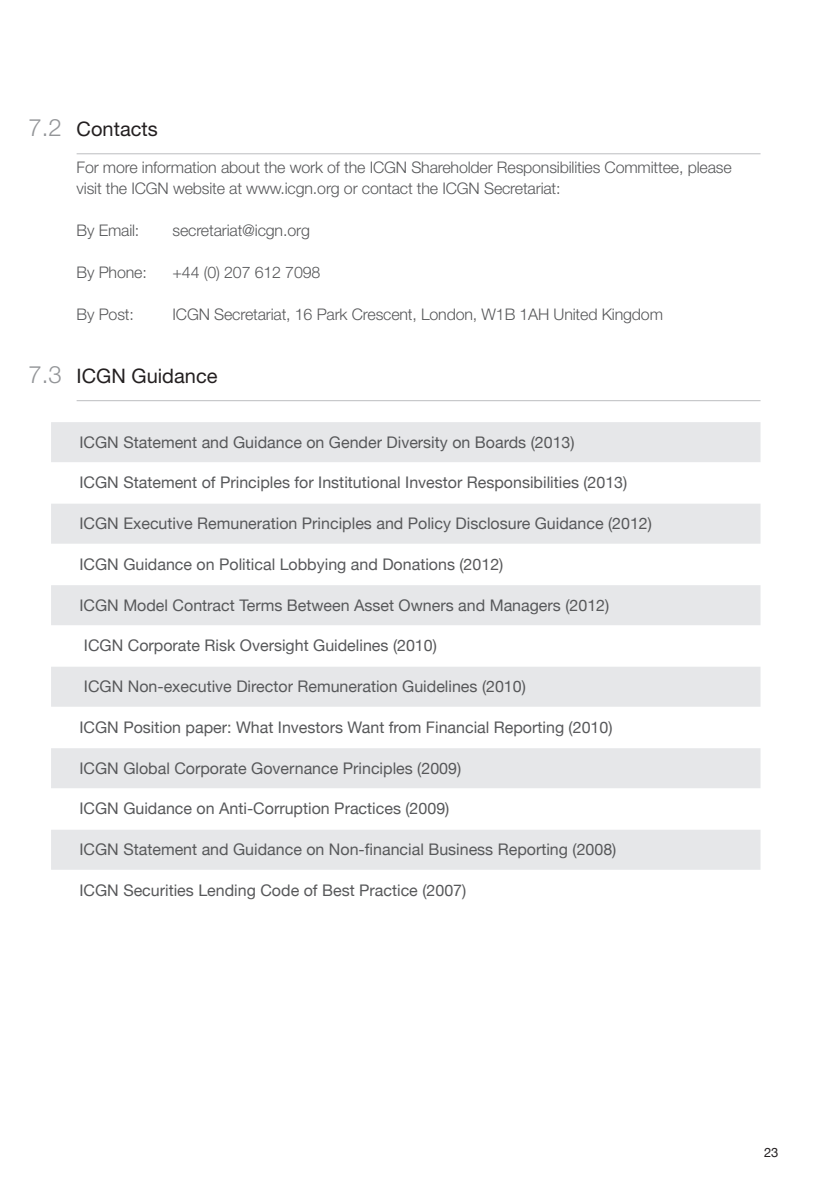
<style>
.page{position:relative;width:840px;height:1191px;background:#fff}
.page>*{position:absolute;margin:0;border:0;box-sizing:border-box;transform-origin:0 0}
.t1{font:20px "Helvetica Neue";color:#231f20}
.t2{font:16px "Helvetica Neue";color:#57585a}
.t3{font:300 16px/21px "Helvetica Neue";letter-spacing:-.01em;color:#57585a}
.t4{font:13px "Helvetica Neue";color:#231f20}
.s1{font-weight:300;font-size:24px;color:#939598}
</style>
<div class="page">
<hr style="left:77px;top:153px;width:683px;height:1px;background:#bcbdc0">
<hr style="left:77px;top:400px;width:683px;height:1px;background:#bcbdc0">
<div style="left:51px;top:422px;width:709px;height:40px;background:#e6e7e9"></div>
<div style="left:51px;top:503px;width:709px;height:40px;background:#e6e7e9"></div>
<div style="left:51px;top:585px;width:709px;height:40px;background:#e6e7e9"></div>
<div style="left:51px;top:666px;width:709px;height:40px;background:#e6e7e9"></div>
<div style="left:51px;top:748px;width:709px;height:40px;background:#e6e7e9"></div>
<div style="left:51px;top:829px;width:709px;height:40px;background:#e6e7e9"></div>
<p class="t1" style="left:28px;top:117px;width:131px"><span class="s1">7.2</span> Contacts</p>
<p class="t3" style="left:77px;top:156px;width:656px">For more information about the work of the ICGN Shareholder Responsibilities Committee, please visit the ICGN website at www.icgn.org or contact the ICGN Secretariat:</p>
<p class="t3" style="left:77px;top:219px;width:64px">By Email:</p>
<p class="t3" style="left:172px;top:219px;width:139px">secretariat@icgn.org</p>
<p class="t3" style="left:77px;top:261px;width:72px">By Phone:</p>
<p class="t3" style="left:172px;top:261px;width:149px">+44 (0) 207 612 7098</p>
<p class="t3" style="left:77px;top:303px;width:59px">By Post:</p>
<p class="t3" style="left:172px;top:303px;width:491px">ICGN Secretariat, 16 Park Crescent, London, W1B 1AH United Kingdom</p>
<p class="t1" style="left:28px;top:364px;width:190px"><span class="s1">7.3</span> ICGN Guidance</p>
<p class="t2" style="left:79px;top:432px;width:496px">ICGN Statement and Guidance on Gender Diversity on Boards (2013)</p>
<p class="t2" style="left:79px;top:473px;width:549px">ICGN Statement of Principles for Institutional Investor Responsibilities (2013)</p>
<p class="t2" style="left:79px;top:514px;width:573px">ICGN Executive Remuneration Principles and Policy Disclosure Guidance (2012)</p>
<p class="t2" style="left:79px;top:554px;width:425px">ICGN Guidance on Political Lobbying and Donations (2012)</p>
<p class="t2" style="left:79px;top:595px;width:531px">ICGN Model Contract Terms Between Asset Owners and Managers (2012)</p>
<p class="t2" style="left:84px;top:636px;width:354px">ICGN Corporate Risk Oversight Guidelines (2010)</p>
<p class="t2" style="left:84px;top:677px;width:443px">ICGN Non-executive Director Remuneration Guidelines (2010)</p>
<p class="t2" style="left:79px;top:717px;width:534px">ICGN Position paper: What Investors Want from Financial Reporting (2010)</p>
<p class="t2" style="left:79px;top:758px;width:383px">ICGN Global Corporate Governance Principles (2009)</p>
<p class="t2" style="left:79px;top:799px;width:371px">ICGN Guidance on Anti-Corruption Practices (2009)</p>
<p class="t2" style="left:79px;top:840px;width:538px">ICGN Statement and Guidance on Non-financial Business Reporting (2008)</p>
<p class="t2" style="left:79px;top:880px;width:388px">ICGN Securities Lending Code of Best Practice (2007)</p>
<p class="t4" style="left:763px;top:1144px;width:16px">23</p>
</div>
